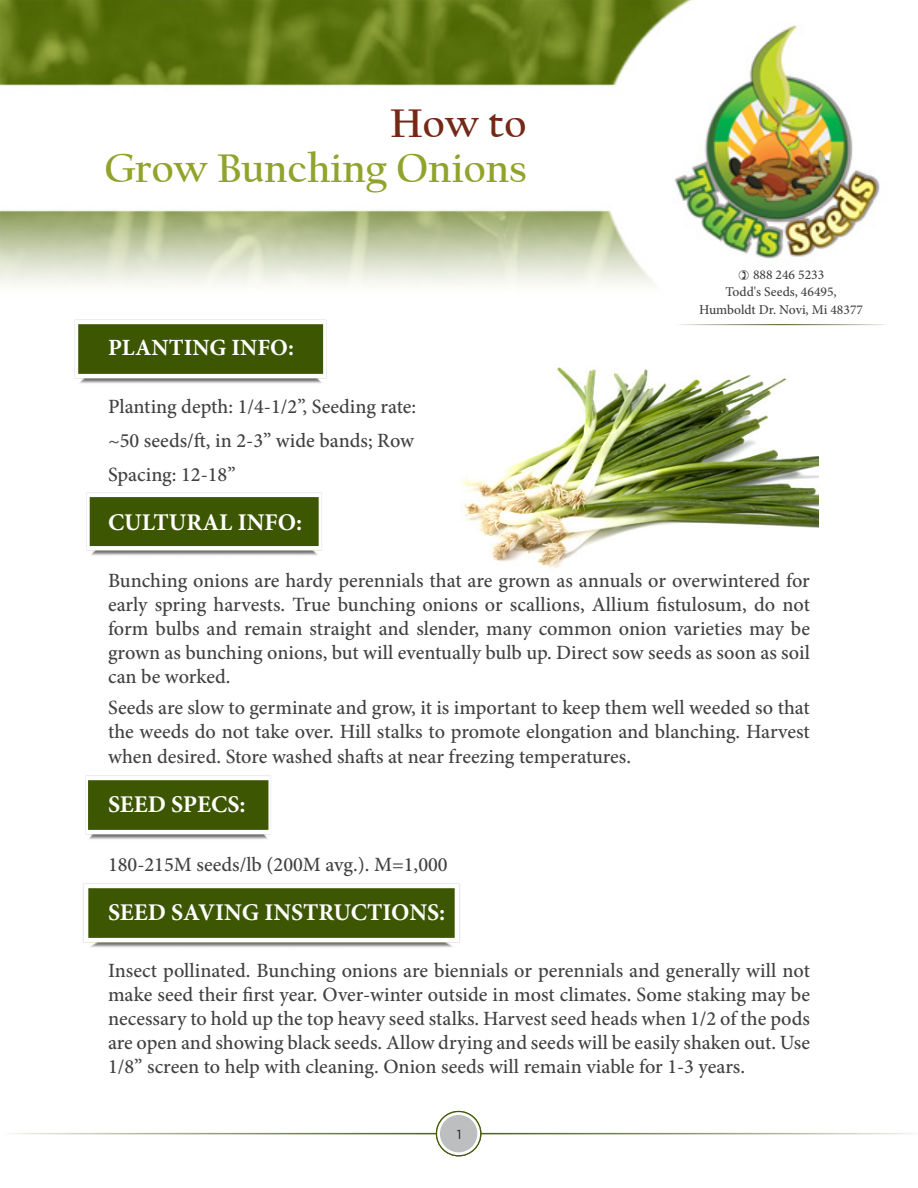
<style>
.page{position:relative;width:918px;height:1188px;background:#fff}
.page>*{position:absolute;margin:0;border:0;box-sizing:border-box;transform-origin:0 0}
.t1{font:700 42px "Californian FB";color:#91a32b}
.t2{font:700 42px "Californian FB";color:#742916}
.t3{font:700 24px "Minion Pro";color:#fff}
.t4{font:700 23.25px "Minion Pro";color:#fff}
.t5{font:500 20.25px/24px "Minion Pro";color:#414042;text-align:justify}
.t6{font:500 13.5px "Minion Pro";color:#414042}
.t7{font:13.05px "Gotham";color:#222021}
</style>
<div class="page">
<img style="left:0;top:0;width:880px;height:287px">
<img style="left:460px;top:367px;width:359px;height:202px">
<img style="left:83px;top:883px;width:377px;height:65px">
<img style="left:85px;top:775px;width:186px;height:65px">
<img style="left:86px;top:492px;width:236px;height:64px">
<img style="left:74px;top:319px;width:253px;height:65px">
<svg style="left:437px;top:1112px;width:44px;height:44px"></svg>
<div style="left:436px;top:1111px;width:45px;height:45px;border:1px solid #415a06;border-radius:50%"></div>
<div style="left:440px;top:1115px;width:37px;height:37px;background:#bcbec0;border-radius:50%"></div>
<svg style="left:739px;top:270px;width:10px;height:10px"></svg>
<h1 class="t2" style="left:390px;top:100px;width:138px">How to</h1>
<h1 class="t1" style="left:104px;top:145px;width:424px">Grow Bunching Onions</h1>
<p class="t4" style="left:108px;top:331px;width:187px">PLANTING INFO:</p>
<p class="t5" style="left:108px;top:390px;width:310px;line-height:33.6px">Planting depth: 1/4-1/2”, Seeding rate: ~50 seeds/ft, in 2-3” wide bands; Row Spacing: 12-18”</p>
<p class="t3" style="left:108px;top:505px;width:196px">CULTURAL INFO:</p>
<p class="t6" style="left:753px;top:266px;width:73px">888 246 5233</p>
<p class="t6" style="left:725px;top:283px;width:113px">Todd's Seeds, 46495,</p>
<p class="t6" style="left:699px;top:301px;width:165px">Humboldt Dr. Novi, Mi 48377</p>
<p class="t5" style="left:108px;top:569px;width:704px">Bunching onions are hardy perennials that are grown as annuals or overwintered for early spring harvests. True bunching onions or scallions, Allium fistulosum, do not form bulbs and remain straight and slender, many common onion varieties may be grown as bunching onions, but will eventually bulb up. Direct sow seeds as soon as soil can be worked.</p>
<p class="t5" style="left:108px;top:695px;width:703px;line-height:24.6px">Seeds are slow to germinate and grow, it is important to keep them well weeded so that the weeds do not take over. Hill stalks to promote elongation and blanching. Harvest when desired. Store washed shafts at near freezing temperatures.</p>
<p class="t3" style="left:108px;top:788px;width:139px">SEED SPECS:</p>
<p class="t5" style="left:108px;top:852px;width:341px">180-215M seeds/lb (200M avg.). M=1,000</p>
<p class="t3" style="left:108px;top:895px;width:339px">SEED SAVING INSTRUCTIONS:</p>
<p class="t5" style="left:108px;top:959px;width:704px">Insect pollinated. Bunching onions are biennials or perennials and generally will not make seed their first year. Over-winter outside in most climates. Some staking may be necessary to hold up the top heavy seed stalks. Harvest seed heads when 1/2 of the pods are open and showing black seeds. Allow drying and seeds will be easily shaken out. Use 1/8” screen to help with cleaning. Onion seeds will remain viable for 1-3 years.</p>
<p class="t7" style="left:457px;top:1125px;width:6px">1</p>
</div>
